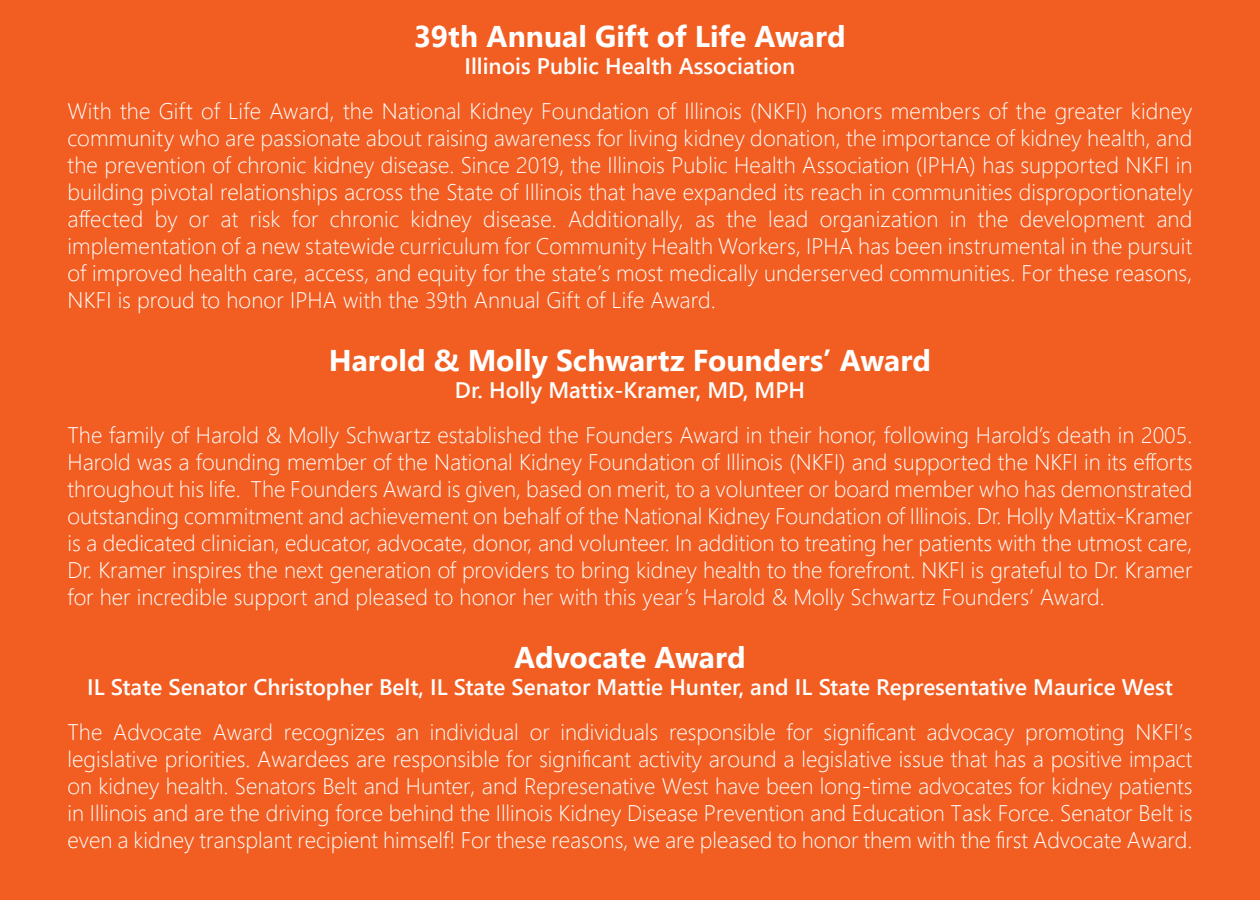
<style>
.page{position:relative;width:1260px;height:900px;background:#f25d21}
.page>*{position:absolute;margin:0;border:0;box-sizing:border-box;transform-origin:0 0}
.t1{font:700 30px "Segoe UI";color:#fff}
.t2{font:300 22.5px/27px "Segoe UI";color:#fff;text-align:justify}
.t3{font:600 22.5px "Segoe UI";color:#fff}
</style>
<div class="page">
<p class="t1" style="left:414px;top:8px;width:433px">39th Annual Gift of Life Award</p>
<p class="t3" style="left:464px;top:45px;width:332px">Illinois Public Health Association</p>
<p class="t2" style="left:68px;top:95px;width:1127px">With the Gift of Life Award, the National Kidney Foundation of Illinois (NKFI) honors members of the greater kidney community who are passionate about raising awareness for living kidney donation, the importance of kidney health, and the prevention of chronic kidney disease. Since 2019, the Illinois Public Health Association (IPHA) has supported NKFI in building pivotal relationships across the State of Illinois that have expanded its reach in communities disproportionately affected by or at risk for chronic kidney disease. Additionally, as the lead organization in the development and implementation of a new statewide curriculum for Community Health Workers, IPHA has been instrumental in the pursuit of improved health care, access, and equity for the state’s most medically underserved communities. For these reasons, NKFI is proud to honor IPHA with the 39th Annual Gift of Life Award.</p>
<p class="t1" style="left:329px;top:332px;width:604px">Harold &amp; Molly Schwartz Founders’ Award</p>
<p class="t3" style="left:455px;top:369px;width:352px">Dr. Holly Mattix-Kramer, MD, MPH</p>
<p class="t2" style="left:68px;top:419px;width:1127px">The family of Harold &amp; Molly Schwartz established the Founders Award in their honor, following Harold’s death in 2005.<br>Harold was a founding member of the National Kidney Foundation of Illinois (NKFI) and supported the NKFI in its efforts throughout his life. The Founders Award is given, based on merit, to a volunteer or board member who has demonstrated outstanding commitment and achievement on behalf of the National Kidney Foundation of Illinois. Dr. Holly Mattix-Kramer is a dedicated clinician, educator, advocate, donor, and volunteer. In addition to treating her patients with the utmost care, Dr. Kramer inspires the next generation of providers to bring kidney health to the forefront. NKFI is grateful to Dr. Kramer for her incredible support and pleased to honor her with this year’s Harold &amp; Molly Schwartz Founders’ Award.</p>
<p class="t1" style="left:514px;top:629px;width:233px">Advocate Award</p>
<p class="t3" style="left:87px;top:666px;width:1087px">IL State Senator Christopher Belt, IL State Senator Mattie Hunter, and IL State Representative Maurice West</p>
<p class="t2" style="left:68px;top:716px;width:1127px">The Advocate Award recognizes an individual or individuals responsible for significant advocacy promoting NKFI’s legislative priorities. Awardees are responsible for significant activity around a legislative issue that has a positive impact on kidney health. Senators Belt and Hunter, and Represenative West have been long-time advocates for kidney patients in Illinois and are the driving force behind the Illinois Kidney Disease Prevention and Education Task Force. Senator Belt is even a kidney transplant recipient himself! For these reasons, we are pleased to honor them with the first Advocate Award.</p>
</div>
